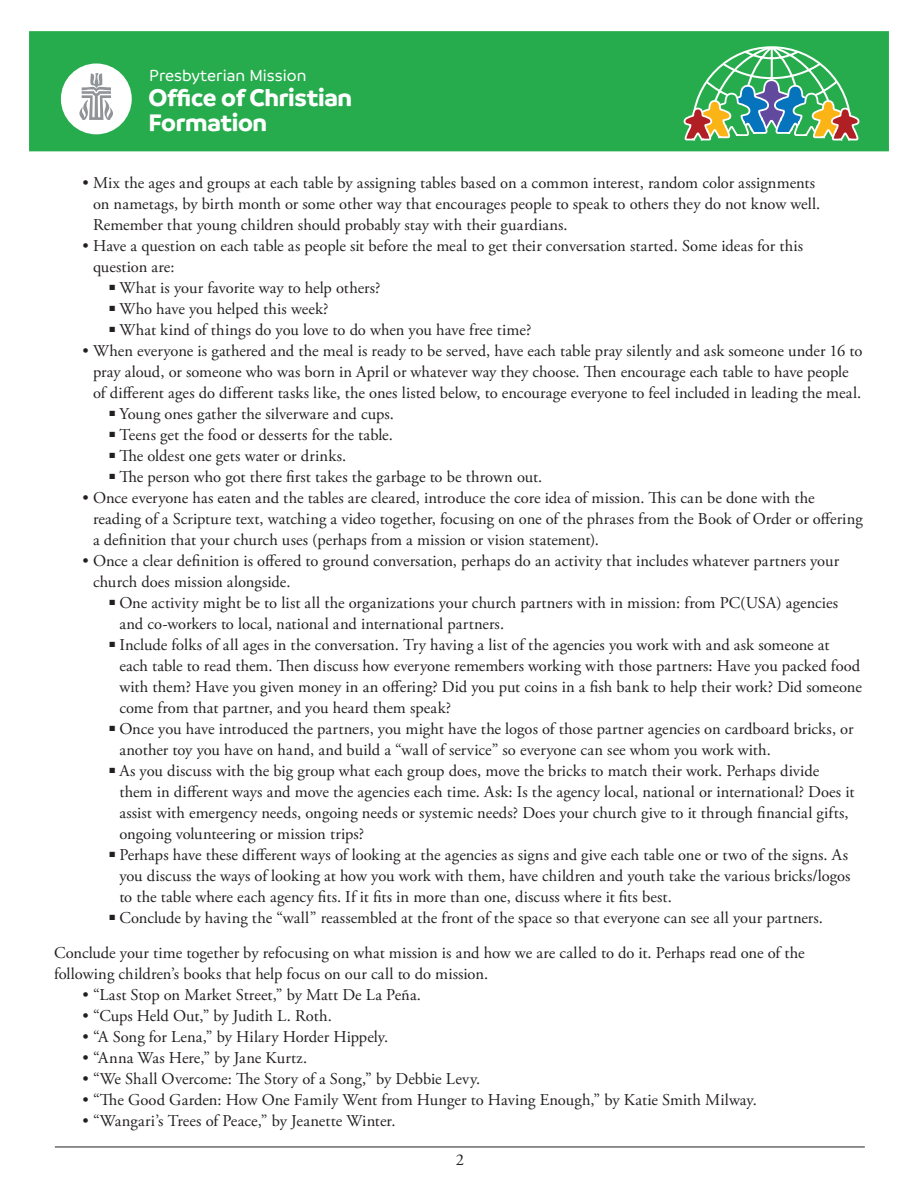
<style>
.page{position:relative;width:918px;height:1188px;background:#fff}
.page>*{position:absolute;margin:0;border:0;box-sizing:border-box;transform-origin:0 0}
.t1{font:700 25.8px/25.5px "Branding";letter-spacing:-.01em;color:#fff}
.t2{font:500 17.25px "Branding";color:#fff}
.Body{font:16.5px/21px "Adobe Garamond Pro";color:#231f20}
</style>
<div class="page">
<div style="left:27px;top:29px;width:864px;height:124px;background:#27ac4d;border:2px solid #fff"></div>
<svg style="left:683px;top:46px;width:177px;height:107px"></svg>
<div style="left:61px;top:64px;width:71px;height:70px;background:#fff;border-radius:50%"></div>
<svg style="left:79px;top:73px;width:34px;height:47px"></svg>
<hr style="left:55px;top:1147px;width:810px;height:1px;background:#231f20">
<p class="t2" style="left:149px;top:66px;width:159px">Presbyterian Mission</p>
<h1 class="t1" style="left:148px;top:85px;width:205px">Office of Christian<br>Formation</h1>
<p class="Body" style="left:93px;top:173px;width:729px;text-indent:-11px">• Mix the ages and groups at each table by assigning tables based on a common interest, random color assignments on nametags, by birth month or some other way that encourages people to speak to others they do not know well.<br>Remember that young children should probably stay with their guardians.</p>
<p class="Body" style="left:93px;top:236px;width:712px;text-indent:-11px">• Have a question on each table as people sit before the meal to get their conversation started. Some ideas for this question are:</p>
<p class="Body" style="left:110px;top:278px;width:272px">■ What is your favorite way to help others?</p>
<p class="Body" style="left:110px;top:299px;width:221px">■ Who have you helped this week?</p>
<p class="Body" style="left:110px;top:320px;width:423px">■ What kind of things do you love to do when you have free time?</p>
<p class="Body" style="left:82px;top:341px;width:781px;text-align:center">• When everyone is gathered and the meal is ready to be served, have each table pray silently and ask someone under 16 to pray aloud, or someone who was born in April or whatever way they choose. Then encourage each table to have people<br>of different ages do different tasks like, the ones listed below, to encourage everyone to feel included in leading the meal.</p>
<p class="Body" style="left:110px;top:404px;width:286px">■ Young ones gather the silverware and cups.</p>
<p class="Body" style="left:110px;top:425px;width:285px">■ Teens get the food or desserts for the table.</p>
<p class="Body" style="left:110px;top:446px;width:238px">■ The oldest one gets water or drinks.</p>
<p class="Body" style="left:110px;top:467px;width:434px">■ The person who got there first takes the garbage to be thrown out.</p>
<p class="Body" style="left:93px;top:488px;width:771px;text-indent:-11px">• Once everyone has eaten and the tables are cleared, introduce the core idea of mission. This can be done with the reading of a Scripture text, watching a video together, focusing on one of the phrases from the Book of Order or offering a definition that your church uses (perhaps from a mission or vision statement).</p>
<p class="Body" style="left:93px;top:551px;width:748px;text-indent:-11px">• Once a clear definition is offered to ground conversation, perhaps do an activity that includes whatever partners your church does mission alongside.</p>
<p class="Body" style="left:119px;top:593px;width:720px;text-indent:-10px">■ One activity might be to list all the organizations your church partners with in mission: from PC(USA) agencies and co-workers to local, national and international partners.</p>
<p class="Body" style="left:119px;top:635px;width:744px;text-indent:-10px">■ Include folks of all ages in the conversation. Try having a list of the agencies you work with and ask someone at each table to read them. Then discuss how everyone remembers working with those partners: Have you packed food with them? Have you given money in an offering? Did you put coins in a fish bank to help their work? Did someone come from that partner, and you heard them speak?</p>
<p class="Body" style="left:119px;top:719px;width:736px;text-indent:-10px">■ Once you have introduced the partners, you might have the logos of those partner agencies on cardboard bricks, or another toy you have on hand, and build a “wall of service” so everyone can see whom you work with.</p>
<p class="Body" style="left:119px;top:761px;width:737px;text-indent:-10px">■ As you discuss with the big group what each group does, move the bricks to match their work. Perhaps divide them in different ways and move the agencies each time. Ask: Is the agency local, national or international? Does it assist with emergency needs, ongoing needs or systemic needs? Does your church give to it through financial gifts, ongoing volunteering or mission trips?</p>
<p class="Body" style="left:119px;top:845px;width:733px;text-indent:-10px">■ Perhaps have these different ways of looking at the agencies as signs and give each table one or two of the signs. As you discuss the ways of looking at how you work with them, have children and youth take the various bricks/logos to the table where each agency fits. If it fits in more than one, discuss where it fits best.</p>
<p class="Body" style="left:110px;top:908px;width:715px">■ Conclude by having the “wall” reassembled at the front of the space so that everyone can see all your partners.</p>
<p class="Body" style="left:54px;top:942px;width:752px">Conclude your time together by refocusing on what mission is and how we are called to do it. Perhaps read one of the following children’s books that help focus on our call to do mission.</p>
<p class="Body" style="left:82px;top:984px;width:340px">• “Last Stop on Market Street,” by Matt De La Peña.</p>
<p class="Body" style="left:82px;top:1005px;width:251px">• “Cups Held Out,” by Judith L. Roth.</p>
<p class="Body" style="left:82px;top:1026px;width:307px">• “A Song for Lena,” by Hilary Horder Hippely.</p>
<p class="Body" style="left:82px;top:1047px;width:226px">• “Anna Was Here,” by Jane Kurtz.</p>
<p class="Body" style="left:82px;top:1068px;width:399px">• “We Shall Overcome: The Story of a Song,” by Debbie Levy.</p>
<p class="Body" style="left:82px;top:1089px;width:676px">• “The Good Garden: How One Family Went from Hunger to Having Enough,” by Katie Smith Milway.</p>
<p class="Body" style="left:82px;top:1110px;width:315px">• “Wangari’s Trees of Peace,” by Jeanette Winter.</p>
<p class="Body" style="left:456px;top:1150px;width:10px">2</p>
</div>
